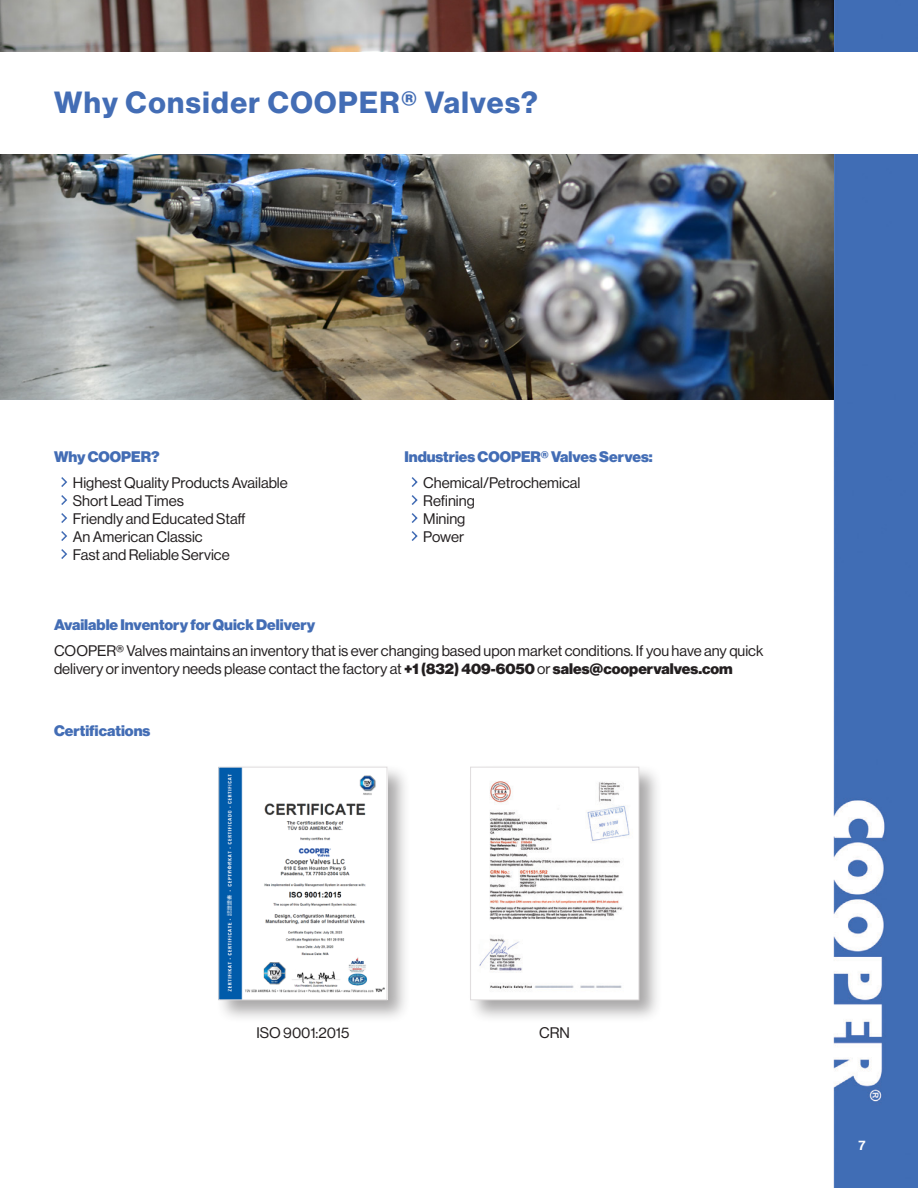
<style>
.page{position:relative;width:918px;height:1188px;background:#fff}
.page>*{position:absolute;margin:0;border:0;box-sizing:border-box;transform-origin:0 0}
.t1{font:30px "N Haas Grotesk DS Pro 75 Bd";letter-spacing:.05em;color:#436db5}
.t2{font:15px/18px "N Haas Grotesk DS Pro 55 Rg";color:#231f20}
.t3{font:15px "N Haas Grotesk DS Pro 95 Blk";color:#436db5}
.t4{font:13.5px "N Haas Grotesk DS Pro 65 Md";color:#fff}
.s1{font-family:"N Haas Grotesk DS Pro 95 Blk"}
</style>
<div class="page">
<img style="left:0;top:0;width:918px;height:1188px">
<img style="left:0;top:0;width:834px;height:399px">
<div style="left:0;top:52px;width:918px;height:101px;background:#fff"></div>
<svg style="left:410px;top:475px;width:9px;height:68px"></svg>
<svg style="left:60px;top:475px;width:8px;height:86px"></svg>
<div style="left:216px;top:764px;width:195px;height:260px;background:#231f20;opacity:.39"></div>
<img style="left:221px;top:769px;width:164px;height:229px">
<div style="left:219px;top:767px;width:168px;height:233px;border:1px solid #dfdcdd"></div>
<div style="left:468px;top:764px;width:195px;height:260px;background:#231f20;opacity:.39"></div>
<div style="left:471px;top:767px;width:168px;height:233px;background:#fff"></div>
<img style="left:479px;top:781px;width:151px;height:208px">
<div style="left:470px;top:767px;width:169px;height:233px;border:1px solid #dfdcdd"></div>
<p class="t1" style="left:54px;top:85px;width:485px">Why Consider COOPER® Valves?</p>
<p class="t3" style="left:54px;top:447px;width:107px">Why COOPER?</p>
<p class="t3" style="left:404px;top:447px;width:250px">Industries COOPER® Valves Serves:</p>
<p class="t2" style="left:73px;top:474px;width:216px">Highest Quality Products Available</p>
<p class="t2" style="left:73px;top:492px;width:113px">Short Lead Times</p>
<p class="t2" style="left:73px;top:510px;width:174px">Friendly and Educated Staff</p>
<p class="t2" style="left:73px;top:528px;width:131px">An American Classic</p>
<p class="t2" style="left:73px;top:546px;width:158px">Fast and Reliable Service</p>
<p class="t2" style="left:423px;top:474px;width:159px">Chemical/Petrochemical</p>
<p class="t2" style="left:423px;top:492px;width:53px">Refining</p>
<p class="t2" style="left:423px;top:510px;width:44px">Mining</p>
<p class="t2" style="left:423px;top:528px;width:42px">Power</p>
<p class="t3" style="left:54px;top:616px;width:263px">Available Inventory for Quick Delivery</p>
<p class="t2" style="left:54px;top:642px;width:711px">COOPER® Valves maintains an inventory that is ever changing based upon market conditions. If you have any quick delivery or inventory needs please contact the factory at <span class="s1">+1 (832) 409-6050</span> or <span class="s1">sales@coopervalves.com</span></p>
<p class="t3" style="left:54px;top:722px;width:98px">Certifications</p>
<p class="t2" style="left:256px;top:1024px;width:94px">ISO 9001:2015</p>
<p class="t2" style="left:539px;top:1024px;width:32px">CRN</p>
<p class="t4" style="left:858px;top:1137px;width:9px">7</p>
</div>
